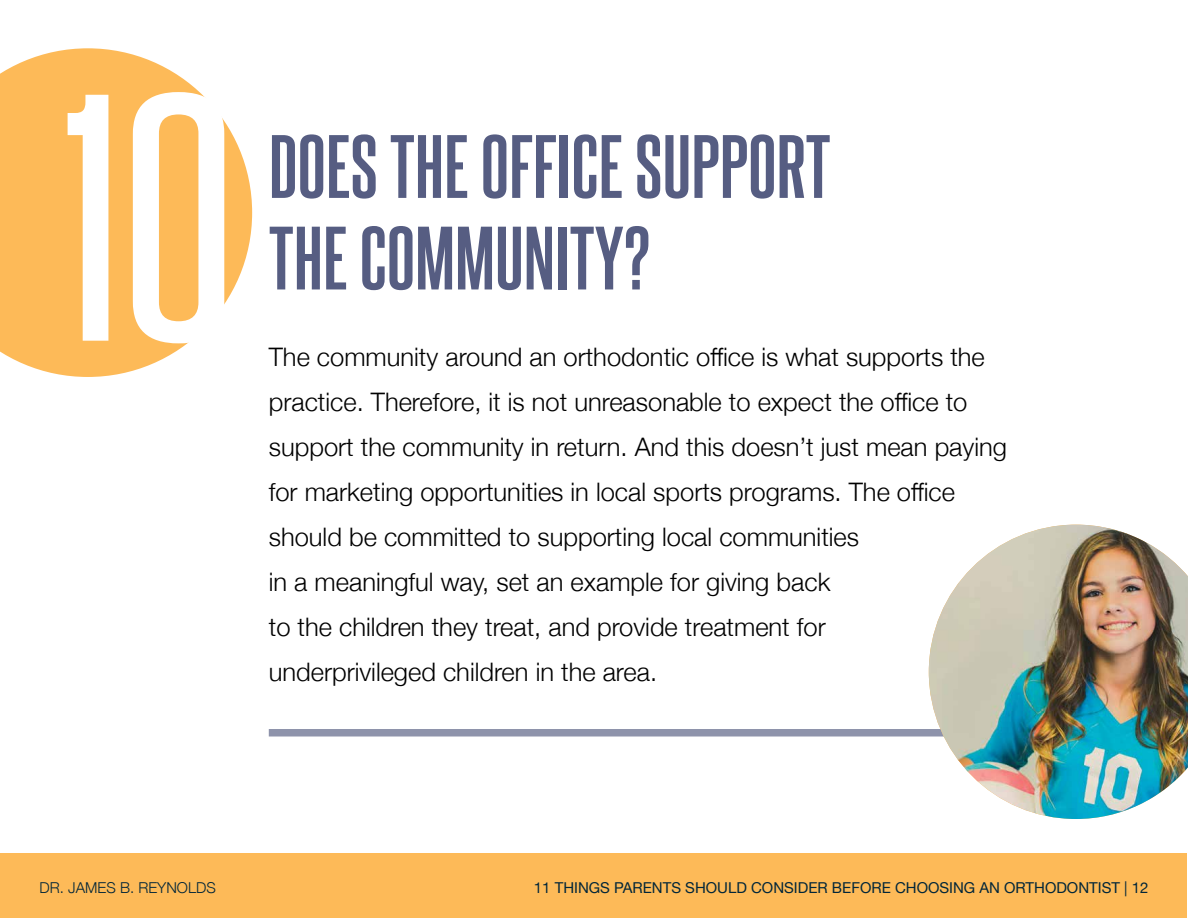
<style>
.page{position:relative;width:1188px;height:918px;background:#fff}
.page>*{position:absolute;margin:0;border:0;box-sizing:border-box;transform-origin:0 0}
.t1{font:298.8px "Steelfish Rg";color:#fff;scale:1.15 1}
.t2{font:700 76.35px/91.5px "Steelfish Rg";color:#565d82;scale:1.15 1}
.t3{font:300 25.5px/45px "Helvetica Neue";color:#000}
.t4{font:15px "Helvetica Neue";color:#012639}
.t5{font:300 15px "Helvetica Neue";color:#012639}
</style>
<div class="page">
<div style="left:1px;top:853px;width:1186px;height:65px;background:#fdba58"></div>
<div style="left:269px;top:729px;width:757px;height:7px;background:#8e93ab"></div>
<svg style="left:0;top:48px;width:252px;height:329px;background:#fdc471"></svg>
<img style="left:929px;top:525px;width:259px;height:294px">
<h1 class="t1" style="left:62px;top:36px;width:152px">10</h1>
<h2 class="t2" style="left:269px;top:119px;width:490px">DOES THE OFFICE SUPPORT<br>THE COMMUNITY?</h2>
<p class="t3" style="left:269px;top:332px;width:740px">The community around an orthodontic office is what supports the practice. Therefore, it is not unreasonable to expect the office to support the community in return. And this doesn’t just mean paying for marketing opportunities in local sports programs. The office should be committed to supporting local communities<br>in a meaningful way, set an example for giving back<br>to the children they treat, and provide treatment for<br>underprivileged children in the area.</p>
<p class="t5" style="left:40px;top:875px;width:178px">DR. JAMES B. REYNOLDS</p>
<p class="t4" style="left:534px;top:877px;width:616px">11 THINGS PARENTS SHOULD CONSIDER BEFORE CHOOSING AN ORTHODONTIST | 12</p>
</div>
